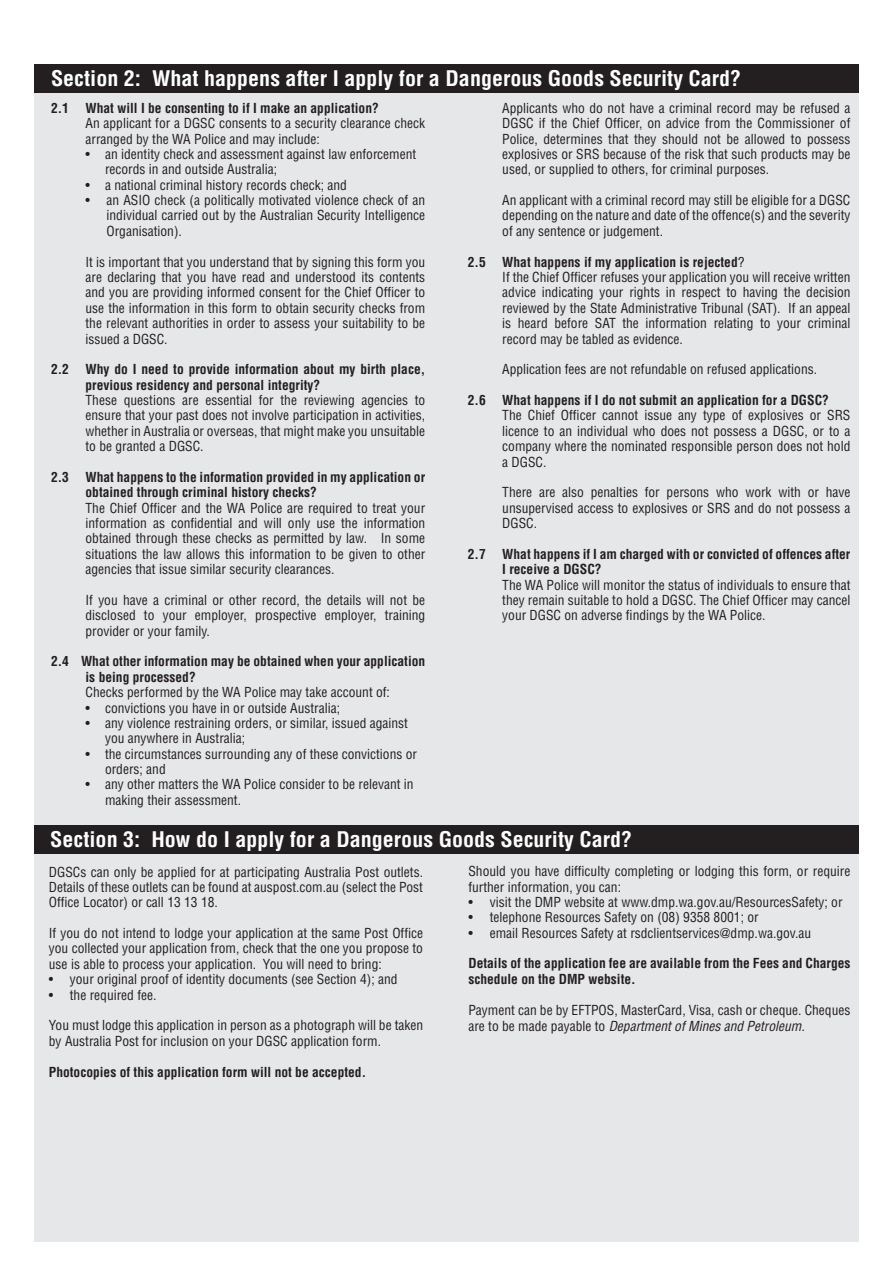
<style>
.page{position:relative;width:893px;height:1263px;background:#fff}
.page>*{position:absolute;margin:0;border:0;box-sizing:border-box;transform-origin:0 0}
.t1{font:700 condensed 21px "Helvetica LT";color:#fff;scale:1.05 1}
.t2{font:condensed 13.5px/15.5px "Helvetica LT";color:#231f20}
.t3{font:700 condensed 13.5px/15.5px "Helvetica LT";color:#231f20}
.t4{font:italic condensed 13.5px "Helvetica LT";color:#231f20}
.s1{font-weight:400}
.s2{font-weight:700}
.s3{font-style:normal}
</style>
<div class="page">
<div style="left:34px;top:64px;width:825px;height:1178px;background:#e6e7e9"></div>
<div style="left:34px;top:64px;width:825px;height:29px;background:#231f20"></div>
<div style="left:34px;top:825px;width:825px;height:29px;background:#231f20"></div>
<h2 class="t1" style="left:51px;top:65px;width:659px">Section 2: What happens after I apply for a Dangerous Goods Security Card?</h2>
<p class="t3" style="left:51px;top:100px;width:329px">2.1 What will I be consenting to if I make an application?</p>
<p class="t2" style="left:502px;top:100px;width:350px">Applicants who do not have a criminal record may be refused a</p>
<p class="t2" style="left:86px;top:115px;width:341px">An applicant for a DGSC consents to a security clearance check</p>
<p class="t2" style="left:502px;top:115px;width:350px">DGSC if the Chief Officer, on advice from the Commissioner of</p>
<p class="t2" style="left:86px;top:131px;width:236px">arranged by the WA Police and may include:</p>
<p class="t2" style="left:502px;top:131px;width:350px">Police, determines that they should not be allowed to possess</p>
<p class="t2" style="left:86px;top:146px;width:332px">• an identity check and assessment against law enforcement</p>
<p class="t2" style="left:502px;top:146px;width:350px">explosives or SRS because of the risk that such products may be</p>
<p class="t2" style="left:105px;top:162px;width:174px">records in and outside Australia;</p>
<p class="t2" style="left:502px;top:162px;width:268px">used, or supplied to others, for criminal purposes.</p>
<p class="t2" style="left:86px;top:177px;width:263px">• a national criminal history records check; and</p>
<p class="t2" style="left:86px;top:192px;width:341px">• an ASIO check (a politically motivated violence check of an</p>
<p class="t2" style="left:502px;top:192px;width:350px">An applicant with a criminal record may still be eligible for a DGSC</p>
<p class="t2" style="left:107px;top:208px;width:320px">individual carried out by the Australian Security Intelligence</p>
<p class="t2" style="left:502px;top:208px;width:350px">depending on the nature and date of the offence(s) and the severity</p>
<p class="t2" style="left:107px;top:223px;width:77px">Organisation).</p>
<p class="t2" style="left:502px;top:223px;width:162px">of any sentence or judgement.</p>
<p class="t2" style="left:86px;top:254px;width:341px">It is important that you understand that by signing this form you</p>
<p class="t3" style="left:468px;top:254px;width:278px">2.5 What happens if my application is rejected<span class="s1">?</span></p>
<p class="t2" style="left:86px;top:269px;width:341px">are declaring that you have read and understood its contents</p>
<p class="t2" style="left:502px;top:269px;width:350px">If the Chief Officer refuses your application you will receive written</p>
<p class="t2" style="left:86px;top:285px;width:341px">and you are providing informed consent for the Chief Officer to</p>
<p class="t2" style="left:502px;top:285px;width:350px">advice indicating your rights in respect to having the decision</p>
<p class="t2" style="left:86px;top:300px;width:341px">use the information in this form to obtain security checks from</p>
<p class="t2" style="left:502px;top:300px;width:350px">reviewed by the State Administrative Tribunal (SAT). If an appeal</p>
<p class="t2" style="left:86px;top:315px;width:341px">the relevant authorities in order to assess your suitability to be</p>
<p class="t2" style="left:502px;top:315px;width:350px">is heard before SAT the information relating to your criminal</p>
<p class="t2" style="left:86px;top:331px;width:84px">issued a DGSC.</p>
<p class="t2" style="left:502px;top:331px;width:182px">record may be tabled as evidence.</p>
<p class="t3" style="left:51px;top:362px;width:376px">2.2 Why do I need to provide information about my birth place,</p>
<p class="t2" style="left:502px;top:362px;width:316px">Application fees are not refundable on refused applications.</p>
<p class="t2" style="left:86px;top:377px;width:341px"><span class="s2">previous residency and personal integrity?<br></span>These questions are essential for the reviewing agencies to</p>
<p class="t3" style="left:468px;top:392px;width:363px">2.6 What happens if I do not submit an application for a DGSC?</p>
<p class="t2" style="left:86px;top:408px;width:341px">ensure that your past does not involve participation in activities,</p>
<p class="t2" style="left:502px;top:408px;width:350px">The Chief Officer cannot issue any type of explosives or SRS</p>
<p class="t2" style="left:86px;top:423px;width:341px">whether in Australia or overseas, that might make you unsuitable</p>
<p class="t2" style="left:502px;top:423px;width:350px">licence to an individual who does not possess a DGSC, or to a</p>
<p class="t2" style="left:86px;top:438px;width:120px">to be granted a DGSC.</p>
<p class="t2" style="left:502px;top:438px;width:350px">company where the nominated responsible person does not hold a DGSC.</p>
<p class="t3" style="left:86px;top:469px;width:341px;text-indent:-35px">2.3 What happens to the information provided in my application or obtained through criminal history checks?</p>
<p class="t2" style="left:502px;top:485px;width:350px">There are also penalties for persons who work with or have</p>
<p class="t2" style="left:86px;top:500px;width:341px">The Chief Officer and the WA Police are required to treat your</p>
<p class="t2" style="left:502px;top:500px;width:350px">unsupervised access to explosives or SRS and do not possess a</p>
<p class="t2" style="left:86px;top:515px;width:341px">information as confidential and will only use the information</p>
<p class="t2" style="left:502px;top:515px;width:36px">DGSC.</p>
<p class="t2" style="left:86px;top:531px;width:341px">obtained through these checks as permitted by law. In some situations the law allows this information to be given to other</p>
<p class="t3" style="left:468px;top:546px;width:384px">2.7 What happens if I am charged with or convicted of offences after</p>
<p class="t2" style="left:86px;top:561px;width:250px">agencies that issue similar security clearances.</p>
<p class="t2" style="left:502px;top:561px;width:350px"><span class="s2">I receive a DGSC?<br></span>The WA Police will monitor the status of individuals to ensure that</p>
<p class="t2" style="left:86px;top:592px;width:341px">If you have a criminal or other record, the details will not be</p>
<p class="t2" style="left:502px;top:592px;width:350px">they remain suitable to hold a DGSC. The Chief Officer may cancel</p>
<p class="t2" style="left:86px;top:608px;width:341px">disclosed to your employer, prospective employer, training</p>
<p class="t2" style="left:502px;top:608px;width:265px">your DGSC on adverse findings by the WA Police.</p>
<p class="t2" style="left:86px;top:623px;width:126px">provider or your family.</p>
<p class="t3" style="left:86px;top:654px;width:341px;text-indent:-35px">2.4 What other information may be obtained when your application is being processed?<br><span class="s1">Checks performed by the WA Police may take account of:</span></p>
<p class="t2" style="left:86px;top:700px;width:256px">• convictions you have in or outside Australia;</p>
<p class="t2" style="left:105px;top:715px;width:304px;text-indent:-19px">• any violence restraining orders, or similar, issued against you anywhere in Australia;</p>
<p class="t2" style="left:105px;top:746px;width:313px;text-indent:-19px">• the circumstances surrounding any of these convictions or orders; and</p>
<p class="t2" style="left:105px;top:777px;width:310px;text-indent:-19px">• any other matters the WA Police consider to be relevant in making their assessment.</p>
<h2 class="t1" style="left:50px;top:827px;width:556px">Section 3: How do I apply for a Dangerous Goods Security Card?</h2>
<p class="t2" style="left:49px;top:864px;width:376px">DGSCs can only be applied for at participating Australia Post outlets.</p>
<p class="t2" style="left:468px;top:863px;width:383px">Should you have difficulty completing or lodging this form, or require</p>
<p class="t2" style="left:49px;top:879px;width:376px">Details of these outlets can be found at auspost.com.au (select the Post</p>
<p class="t2" style="left:468px;top:879px;width:154px">further information, you can:</p>
<p class="t2" style="left:49px;top:895px;width:171px">Office Locator) or call 13 13 18.</p>
<p class="t2" style="left:468px;top:894px;width:376px">• visit the DMP website at www.dmp.wa.gov.au/ResourcesSafety; or</p>
<p class="t2" style="left:468px;top:909px;width:292px">• telephone Resources Safety on (08) 9358 8001; or</p>
<p class="t2" style="left:49px;top:925px;width:376px">If you do not intend to lodge your application at the same Post Office</p>
<p class="t2" style="left:468px;top:925px;width:344px">• email Resources Safety at rsdclientservices@dmp.wa.gov.au</p>
<p class="t2" style="left:49px;top:941px;width:376px">you collected your application from, check that the one you propose to use is able to process your application. You will need to bring:</p>
<p class="t3" style="left:468px;top:956px;width:384px">Details of the application fee are available from the Fees and Charges</p>
<p class="t2" style="left:49px;top:971px;width:350px">• your original proof of identity documents (see Section 4); and</p>
<p class="t3" style="left:468px;top:971px;width:169px">schedule on the DMP website.</p>
<p class="t2" style="left:49px;top:987px;width:109px">• the required fee.</p>
<p class="t2" style="left:468px;top:1002px;width:383px">Payment can be by EFTPOS, MasterCard, Visa, cash or cheque. Cheques</p>
<p class="t2" style="left:49px;top:1018px;width:376px">You must lodge this application in person as a photograph will be taken</p>
<p class="t4" style="left:468px;top:1017px;width:338px"><span class="s3">are to be made payable to</span> Department of Mines and Petroleum.</p>
<p class="t2" style="left:49px;top:1033px;width:334px">by Australia Post for inclusion on your DGSC application form.</p>
<p class="t3" style="left:49px;top:1064px;width:319px">Photocopies of this application form will not be accepted.</p>
</div>
